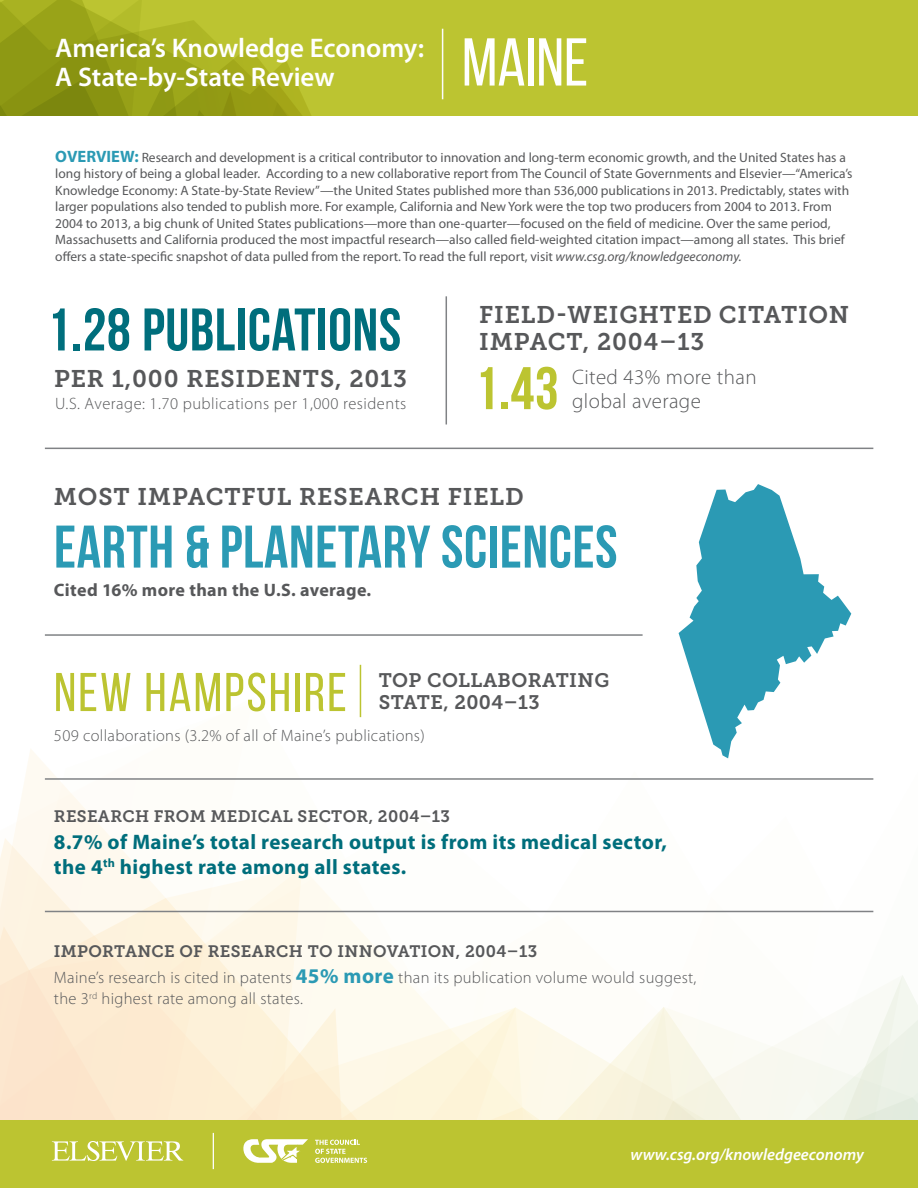
<style>
.page{position:relative;width:918px;height:1188px;background:#fff}
.page>*{position:absolute;margin:0;border:0;box-sizing:border-box;transform-origin:0 0}
.t1{font:67.5px "Bebas Neue";color:#fff}
.t2{font:700 60px "Bebas Neue";letter-spacing:.01em;color:#2b9ab4}
.t3{font:700 60px "Bebas Neue";letter-spacing:.01em;color:#006e7c}
.t4{font:700 60px "Bebas Neue";color:#bcc431}
.t5{font:54.45px "Bebas Neue";letter-spacing:.04em;color:#bcc431}
.t6{font:600 27px/28.5px "Myriad Pro";color:#fff}
.t7{font:24px/27px "Museo Slab 700";letter-spacing:.035em;color:#57585a}
.t8{font:700 21px/25.2px "Myriad Pro";letter-spacing:.02em;color:#006e7c}
.t9{font:300 21px/24px "Myriad Pro";letter-spacing:.02em;color:#57585a}
.t10{font:19.5px/22.5px "Museo Slab 700";letter-spacing:.02em;color:#57585a}
.t11{font:700 18px "Myriad Pro";letter-spacing:.02em;color:#57585a}
.t12{font:300 16.5px/21px "Myriad Pro";letter-spacing:.02em;color:#57585a}
.t13{font:16.5px "Museo Slab 700";letter-spacing:.02em;color:#57585a}
.t14{font:italic 600 16.5px "Myriad Pro";color:#fff}
.t15{font:13.5px/16.5px "Myriad Pro";color:#57585a}
.s1{font-weight:700;font-size:16.5px;color:#2b9ab4}
.s2{font-style:italic}
.s3{font-weight:700;font-size:21px;color:#2b9ab4}
</style>
<div class="page">
<svg style="left:0;top:664px;width:918px;height:456px"></svg>
<svg style="left:67px;top:1008px;width:851px;height:112px"></svg>
<div style="left:0;top:1120px;width:918px;height:68px;background:#bcc431"></div>
<div style="left:0;top:0;width:918px;height:116px;background:#bcc431"></div>
<svg style="left:0;top:0;width:311px;height:116px"></svg>
<hr style="left:442px;top:29px;width:1px;height:70px;background:#fcfcfc">
<svg style="left:243px;top:1139px;width:65px;height:24px"></svg>
<svg style="left:315px;top:1140px;width:52px;height:23px"></svg>
<hr style="left:213px;top:1133px;width:1px;height:36px;background:#fff">
<svg style="left:52px;top:1141px;width:131px;height:20px"></svg>
<hr style="left:45px;top:778px;width:828px;height:2px;background:#808285">
<hr style="left:45px;top:911px;width:828px;height:1px;background:#808285">
<hr style="left:45px;top:448px;width:828px;height:1px;background:#808285">
<hr style="left:446px;top:296px;width:1px;height:128px;background:#808285">
<hr style="left:360px;top:665px;width:1px;height:52px;background:#bcc431">
<svg style="left:679px;top:484px;width:172px;height:274px;fill:#2b9ab4"></svg>
<hr style="left:45px;top:634px;width:598px;height:2px;background:#808285">
<p class="t6" style="left:55px;top:33px;width:370px">America’s Knowledge Economy:<br>A State-by-State Review</p>
<p class="t1" style="left:462px;top:26px;width:128px">MAINE</p>
<p class="t15" style="left:55px;top:149px;width:799px"><span class="s1">OVERVIEW:</span> Research and development is a critical contributor to innovation and long-term economic growth, and the United States has a long history of being a global leader. According to a new collaborative report from The Council of State Governments and Elsevier—“America’s Knowledge Economy: A State-by-State Review”—the United States published more than 536,000 publications in 2013. Predictably, states with larger populations also tended to publish more. For example, California and New York were the top two producers from 2004 to 2013. From 2004 to 2013, a big chunk of United States publications—more than one-quarter—focused on the field of medicine. Over the same period, Massachusetts and California produced the most impactful research—also called field-weighted citation impact—among all states. This brief offers a state-specific snapshot of data pulled from the report. To read the full report, visit <span class="s2">www.csg.org/knowledgeeconomy.</span></p>
<p class="t3" style="left:46px;top:297px;width:356px">1.28 PUBLICATIONS</p>
<p class="t7" style="left:54px;top:365px;width:355px">PER 1,000 RESIDENTS, 2013</p>
<p class="t12" style="left:55px;top:393px;width:353px">U.S. Average: 1.70 publications per 1,000 residents</p>
<p class="t7" style="left:479px;top:302px;width:371px">FIELD-WEIGHTED CITATION<br>IMPACT, 2004–13</p>
<p class="t4" style="left:474px;top:356px;width:86px">1.43</p>
<p class="t9" style="left:572px;top:365px;width:186px">Cited 43% more than global average</p>
<p class="t7" style="left:54px;top:483px;width:471px">MOST IMPACTFUL RESEARCH FIELD</p>
<p class="t2" style="left:54px;top:514px;width:565px">EARTH &amp; PLANETARY SCIENCES</p>
<p class="t11" style="left:54px;top:578px;width:319px">Cited 16% more than the U.S. average.</p>
<p class="t5" style="left:54px;top:663px;width:294px">NEW HAMPSHIRE</p>
<p class="t12" style="left:54px;top:725px;width:372px">509 collaborations (3.2% of all of Maine’s publications)</p>
<p class="t10" style="left:379px;top:669px;width:232px">TOP COLLABORATING<br>STATE, 2004–13</p>
<p class="t13" style="left:54px;top:807px;width:398px">RESEARCH FROM MEDICAL SECTOR, 2004–13</p>
<p class="t8" style="left:54px;top:829px;width:614px">8.7% of Maine’s total research output is from its medical sector, the 4<sup>th</sup> highest rate among all states.</p>
<p class="t13" style="left:54px;top:942px;width:485px">IMPORTANCE OF RESEARCH TO INNOVATION, 2004–13</p>
<p class="t12" style="left:54px;top:967px;width:644px">Maine’s research is cited in patents <span class="s3">45% more</span> than its publication volume would suggest, the 3<sup>rd</sup> highest rate among all states.</p>
<p class="t14" style="left:631px;top:1144px;width:235px">www.csg.org/knowledgeeconomy</p>
</div>
